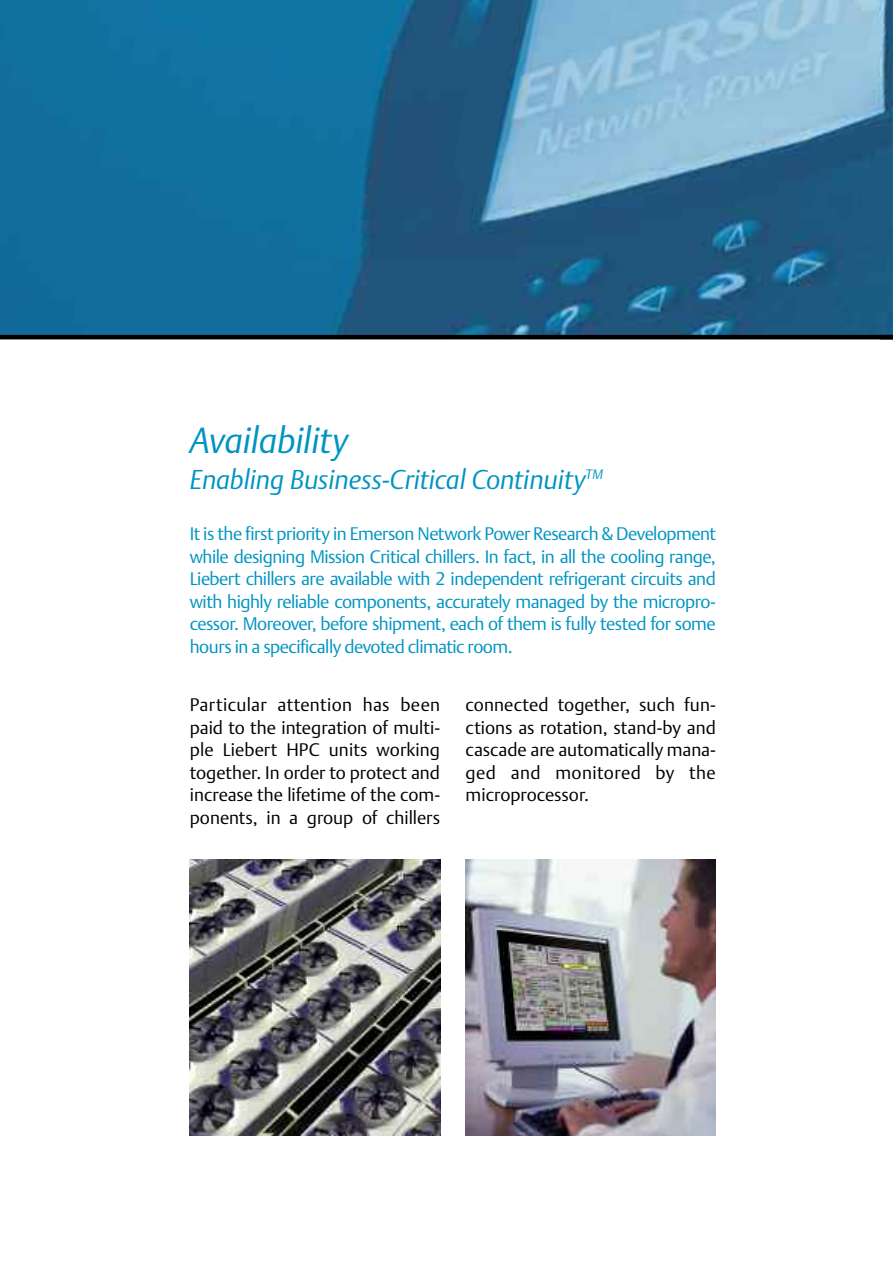
<style>
.page{position:relative;width:893px;height:1263px;background:#fff}
.page>*{position:absolute;margin:0;border:0;box-sizing:border-box;transform-origin:0 0}
.t1{font:italic 36px "DTL Argo T Light";letter-spacing:-.005em;color:#0094c2}
.t2{font:italic 27px "DTL Argo T Light";color:#0094c2}
.t3{font:18px/22.5px "DTL Argo T Light";letter-spacing:-.03em;color:#0094c2;text-align:justify}
.t4{font:18px/22.5px "DTL Argo T Light";color:#000;text-align:justify}
</style>
<div class="page">
<img style="left:0;top:0;width:893px;height:335px">
<hr style="left:0;top:335px;width:893px;height:4px;background:#000">
<img style="left:190px;top:859px;width:250px;height:276px">
<img style="left:466px;top:859px;width:250px;height:276px">
<h1 class="t1" style="left:190px;top:420px;width:160px">Availability</h1>
<h2 class="t2" style="left:190px;top:464px;width:415px">Enabling Business-Critical Continuity<sup>TM</sup></h2>
<p class="t3" style="left:190px;top:523px;width:528px">It is the first priority in Emerson Network Power Research &amp; Development while designing Mission Critical chillers. In fact, in all the cooling range, Liebert chillers are available with 2 independent refrigerant circuits and with highly reliable components, accurately managed by the micropro&shy;cessor. Moreover, before shipment, each of them is fully tested for some hours in a specifically devoted climatic room.</p>
<p class="t4" style="left:190px;top:694px;width:252px">Particular attention has been paid to the integration of multi&shy;ple Liebert HPC units working together. In order to protect and increase the lifetime of the com&shy;ponents, in a group of chillers</p>
<p class="t4" style="left:466px;top:694px;width:252px">connected together, such fun&shy;ctions as rotation, stand-by and cascade are automatically mana&shy;ged and monitored by the microprocessor.</p>
</div>
